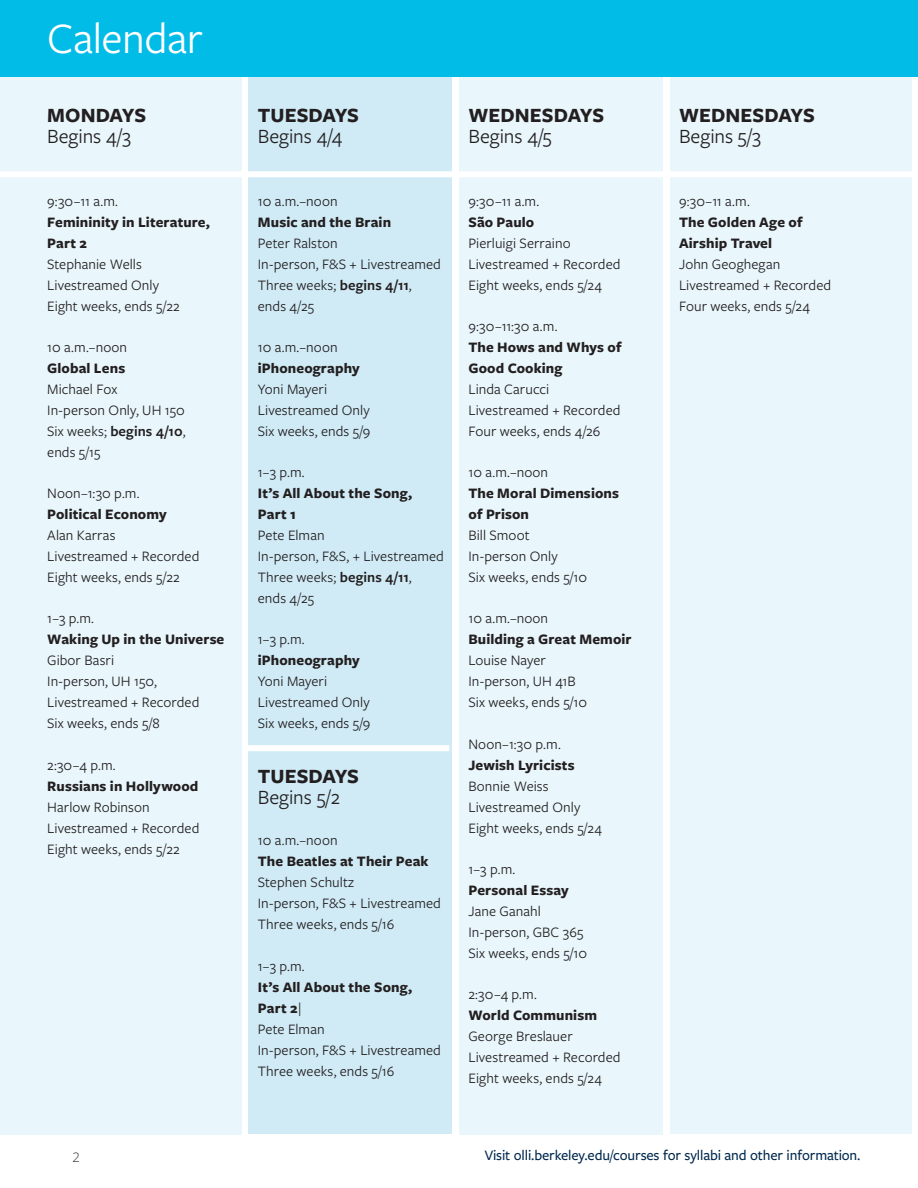
<style>
.page{position:relative;width:918px;height:1188px;background:#fff}
.page>*{position:absolute;margin:0;border:0;box-sizing:border-box;transform-origin:0 0}
.t1{font:45px "Freight Sans Pro";letter-spacing:-.005em;color:#fff}
.Cal_Date{font:21px "Freight Sans Pro";letter-spacing:-.005em;color:#231f20}
.Cal_Day{font:700 21px "Freight Sans Pro";letter-spacing:.005em;color:#231f20}
.Cal_Date-2{font:700 21px "Freight Sans Pro";letter-spacing:-.005em;color:#231f20}
.Cal_Date-3{font:15px/21px "Freight Sans Pro";letter-spacing:.005em;color:#231f20}
.t2{font:500 15px "Freight Sans Pro";letter-spacing:-.01em;color:#00294e}
.t3{font:300 15px "Freight Sans Pro";color:#231f20}
.s1{font-weight:700}
.s2{font-weight:600}
</style>
<div class="page">
<div style="left:248px;top:0;width:204px;height:1134px;background:#d0ebf6"></div>
<div style="left:0;top:0;width:242px;height:1134px;background:#e9f7fc"></div>
<div style="left:459px;top:0;width:204px;height:1134px;background:#e9f7fc"></div>
<div style="left:670px;top:0;width:242px;height:1134px;background:#e9f7fc"></div>
<div style="left:0;top:0;width:918px;height:77px;background:#02bce8"></div>
<div style="left:0;top:171px;width:918px;height:6px;background:#fff"></div>
<div style="left:246px;top:745px;width:203px;height:6px;background:#fff"></div>
<p class="t1" style="left:47px;top:8px;width:157px">Calendar</p>
<p class="Cal_Day" style="left:47px;top:101px;width:100px">MONDAYS</p>
<p class="Cal_Date" style="left:47px;top:122px;width:85px">Begins 4/3</p>
<p class="Cal_Date-3" style="left:47px;top:190px;width:164px">9:30–11 a.m.<br><span class="s1">Femininity in Literature,<br>Part 2<br></span>Stephanie Wells<br>Livestreamed Only<br>Eight weeks, ends 5/22</p>
<p class="Cal_Date-3" style="left:47px;top:336px;width:140px">10 a.m.–noon<br><span class="s1">Global Lens<br></span>Michael Fox<br>In-person Only, UH 150<br>Six weeks; <span class="s2">begins 4/10</span>, ends 5/15</p>
<p class="Cal_Date-3" style="left:47px;top:482px;width:154px">Noon–1:30 p.m.<br><span class="s1">Political Economy<br></span>Alan Karras<br>Livestreamed + Recorded<br>Eight weeks, ends 5/22</p>
<p class="Cal_Date-3" style="left:47px;top:607px;width:179px">1–3 p.m.<br><span class="s1">Waking Up in the Universe<br></span>Gibor Basri<br>In-person, UH 150,<br>Livestreamed + Recorded<br>Six weeks, ends 5/8</p>
<p class="Cal_Date-3" style="left:47px;top:754px;width:154px">2:30–4 p.m.<br><span class="s1">Russians in Hollywood<br></span>Harlow Robinson<br>Livestreamed + Recorded<br>Eight weeks, ends 5/22</p>
<p class="Cal_Day" style="left:258px;top:101px;width:103px">TUESDAYS</p>
<p class="Cal_Date" style="left:258px;top:122px;width:86px">Begins 4/4</p>
<p class="Cal_Date-3" style="left:258px;top:190px;width:185px">10 a.m.–noon<br><span class="s1">Music and the Brain<br></span>Peter Ralston<br>In-person, F&amp;S + Livestreamed<br>Three weeks; <span class="s2">begins 4/11</span>, ends 4/25</p>
<p class="Cal_Date-3" style="left:258px;top:336px;width:114px">10 a.m.–noon <span class="s1">iPhoneography<br></span>Yoni Mayeri<br>Livestreamed Only<br>Six weeks, ends 5/9</p>
<p class="Cal_Date-3" style="left:258px;top:461px;width:188px">1–3 p.m.<br><span class="s1">It’s All About the Song,<br>Part 1<br></span>Pete Elman<br>In-person, F&amp;S, + Livestreamed<br>Three weeks; <span class="s2">begins 4/11</span>,<br>ends 4/25</p>
<p class="Cal_Date-3" style="left:258px;top:628px;width:114px">1–3 p.m. <span class="s1">iPhoneography<br></span>Yoni Mayeri<br>Livestreamed Only<br>Six weeks, ends 5/9</p>
<p class="Cal_Date-2" style="left:258px;top:762px;width:103px">TUESDAYS</p>
<p class="Cal_Date" style="left:258px;top:783px;width:84px">Begins 5/2</p>
<p class="Cal_Date-3" style="left:258px;top:829px;width:185px">10 a.m.–noon<br><span class="s1">The Beatles at Their Peak<br></span>Stephen Schultz<br>In-person, F&amp;S + Livestreamed<br>Three weeks, ends 5/16</p>
<p class="Cal_Date-3" style="left:258px;top:955px;width:185px">1–3 p.m.<br><span class="s1">It’s All About the Song,<br>Part 2</span>|<br>Pete Elman<br>In-person, F&amp;S + Livestreamed<br>Three weeks, ends 5/16</p>
<p class="Cal_Day" style="left:468px;top:101px;width:137px">WEDNESDAYS</p>
<p class="Cal_Date" style="left:468px;top:122px;width:85px">Begins 4/5</p>
<p class="Cal_Date-3" style="left:468px;top:190px;width:154px">9:30–11 a.m.<br><span class="s1">São Paulo<br></span>Pierluigi Serraino<br>Livestreamed + Recorded<br>Eight weeks, ends 5/24</p>
<p class="Cal_Date-3" style="left:468px;top:315px;width:155px">9:30–11:30 a.m.<br><span class="s1">The Hows and Whys of<br>Good Cooking<br></span>Linda Carucci<br>Livestreamed + Recorded<br>Four weeks, ends 4/26</p>
<p class="Cal_Date-3" style="left:468px;top:461px;width:152px">10 a.m.–noon<br><span class="s1">The Moral Dimensions of Prison<br></span>Bill Smoot<br>In-person Only<br>Six weeks, ends 5/10</p>
<p class="Cal_Date-3" style="left:468px;top:607px;width:165px">10 a.m.–noon<br><span class="s1">Building a Great Memoir<br></span>Louise Nayer<br>In-person, UH 41B<br>Six weeks, ends 5/10</p>
<p class="Cal_Date-3" style="left:468px;top:733px;width:135px">Noon–1:30 p.m.<br><span class="s1">Jewish Lyricists<br></span>Bonnie Weiss<br>Livestreamed Only<br>Eight weeks, ends 5/24</p>
<p class="Cal_Date-3" style="left:468px;top:858px;width:120px">1–3 p.m.<br><span class="s1">Personal Essay<br></span>Jane Ganahl<br>In-person, GBC 365<br>Six weeks, ends 5/10</p>
<p class="Cal_Date-3" style="left:468px;top:983px;width:154px">2:30–4 p.m.<br><span class="s1">World Communism<br></span>George Breslauer<br>Livestreamed + Recorded<br>Eight weeks, ends 5/24</p>
<p class="Cal_Day" style="left:679px;top:101px;width:137px">WEDNESDAYS</p>
<p class="Cal_Date" style="left:679px;top:122px;width:83px">Begins 5/3</p>
<p class="Cal_Date-3" style="left:679px;top:190px;width:154px">9:30–11 a.m.<br><span class="s1">The Golden Age of<br>Airship Travel<br></span>John Geoghegan<br>Livestreamed + Recorded<br>Four weeks, ends 5/24</p>
<p class="t3" style="left:73px;top:1147px;width:9px">2</p>
<p class="t2" style="left:485px;top:1145px;width:377px">Visit olli.berkeley.edu/courses for syllabi and other information.</p>
</div>
